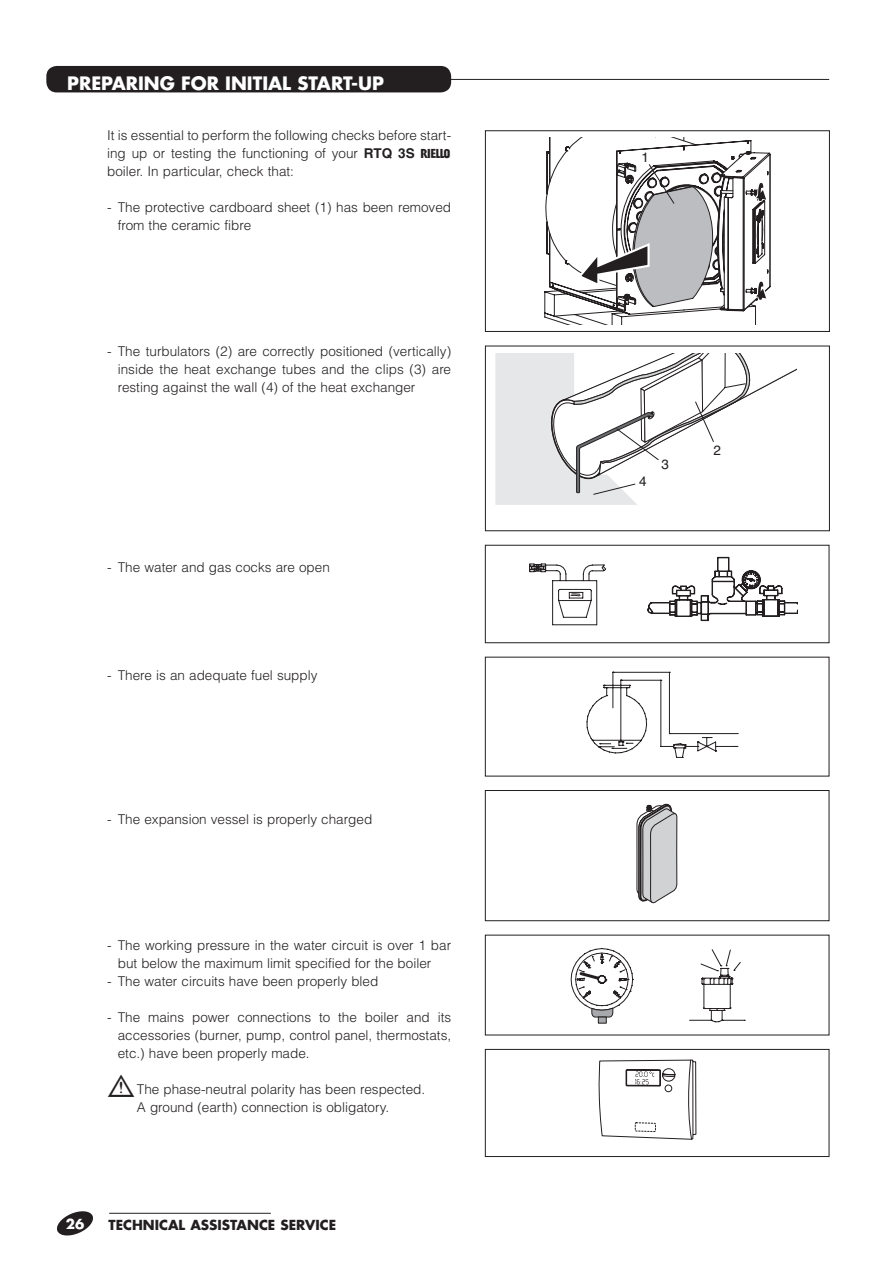
<style>
.page{position:relative;width:893px;height:1263px;background:#fff}
.page>*{position:absolute;margin:0;border:0;box-sizing:border-box;transform-origin:0 0}
.t1{font:700 18px "Futura Std";color:#fff}
.t2{font:300 13.5px/18px "Helvetica LT Std";color:#231f20;text-align:justify}
.t3{font:700 13.5px "Futura Std";color:#231f20}
.t4{font:13.5px "Helvetica";color:#231f20}
.t5{font:700 13.5px "Futura Std";color:#fff}
.s1{font-family:"Helvetica";font-weight:700}
.s2{font-family:"Sym PM Normal Normal";font-weight:400}
.s3{font-family:"Sym PM Normal Normal";font-weight:400;font-size:27px}
</style>
<div class="page">
<svg style="left:57px;top:1211px;width:36px;height:25px"></svg>
<hr style="left:109px;top:1213px;width:162px;height:1px;background:#231f20">
<hr style="left:107px;top:79px;width:722px;height:1px;background:#231f20">
<div style="left:46px;top:66px;width:405px;height:26px;background:#231f20;border-radius:10px"></div>
<svg style="left:636px;top:803px;width:41px;height:101px;background:#b5b5b7"></svg>
<div style="left:485px;top:790px;width:344px;height:131px;border:1px solid #231f20"></div>
<svg style="left:586px;top:671px;width:153px;height:87px"></svg>
<div style="left:485px;top:545px;width:344px;height:98px;border:1px solid #231f20"></div>
<svg style="left:647px;top:557px;width:150px;height:64px"></svg>
<svg style="left:529px;top:563px;width:77px;height:62px"></svg>
<svg style="left:599px;top:1059px;width:98px;height:81px"></svg>
<div style="left:485px;top:1049px;width:344px;height:108px;border:1px solid #231f20"></div>
<div style="left:485px;top:131px;width:345px;height:201px;border:1px solid #231f20"></div>
<svg style="left:545px;top:138px;width:225px;height:186px"></svg>
<div style="left:485px;top:346px;width:345px;height:185px;border:1px solid #231f20"></div>
<svg style="left:495px;top:354px;width:301px;height:151px"></svg>
<svg style="left:570px;top:948px;width:63px;height:69px"></svg>
<svg style="left:598px;top:1017px;width:9px;height:6px"></svg>
<svg style="left:689px;top:949px;width:57px;height:73px"></svg>
<h1 class="t1" style="left:67px;top:71px;width:318px">PREPARING FOR INITIAL START-UP</h1>
<p class="t2" style="left:107px;top:126px;width:345px">It is essential to perform the following checks before start&shy;ing up or testing the functioning of your <span class="s1">RTQ 3S</span> <span class="s2">r </span>boiler. In particular, check that:</p>
<p class="t2" style="left:118px;top:198px;width:335px;text-indent:-11px">- The protective cardboard sheet (1) has been removed from the ceramic fibre</p>
<p class="t2" style="left:118px;top:342px;width:335px;text-indent:-11px">- The turbulators (2) are correctly positioned (vertically) inside the heat exchange tubes and the clips (3) are resting against the wall (4) of the heat exchanger</p>
<p class="t2" style="left:107px;top:558px;width:224px">- The water and gas cocks are open</p>
<p class="t2" style="left:107px;top:666px;width:212px">- There is an adequate fuel supply</p>
<p class="t2" style="left:107px;top:810px;width:267px">- The expansion vessel is properly charged</p>
<p class="t2" style="left:118px;top:936px;width:335px;text-indent:-11px">- The working pressure in the water circuit is over 1 bar but below the maximum limit specified for the boiler</p>
<p class="t2" style="left:107px;top:972px;width:273px">- The water circuits have been properly bled</p>
<p class="t2" style="left:118px;top:1008px;width:335px;text-indent:-11px">- The mains power connections to the boiler and its accessories (burner, pump, control panel, thermostats, etc.) have been properly made.</p>
<p class="t2" style="left:107px;top:1080px;width:320px;text-align:center"><span class="s3">b</span> The phase-neutral polarity has been respected.<br>A ground (earth) connection is obligatory.</p>
<p class="t5" style="left:66px;top:1215px;width:20px">26</p>
<p class="t3" style="left:108px;top:1215px;width:229px">TECHNICAL ASSISTANCE SERVICE</p>
<p class="t4" style="left:641px;top:145px;width:9px">1</p>
<p class="t4" style="left:639px;top:471px;width:9px">4</p>
<p class="t4" style="left:661px;top:453px;width:9px">3</p>
<p class="t4" style="left:713px;top:440px;width:9px">2</p>
</div>
